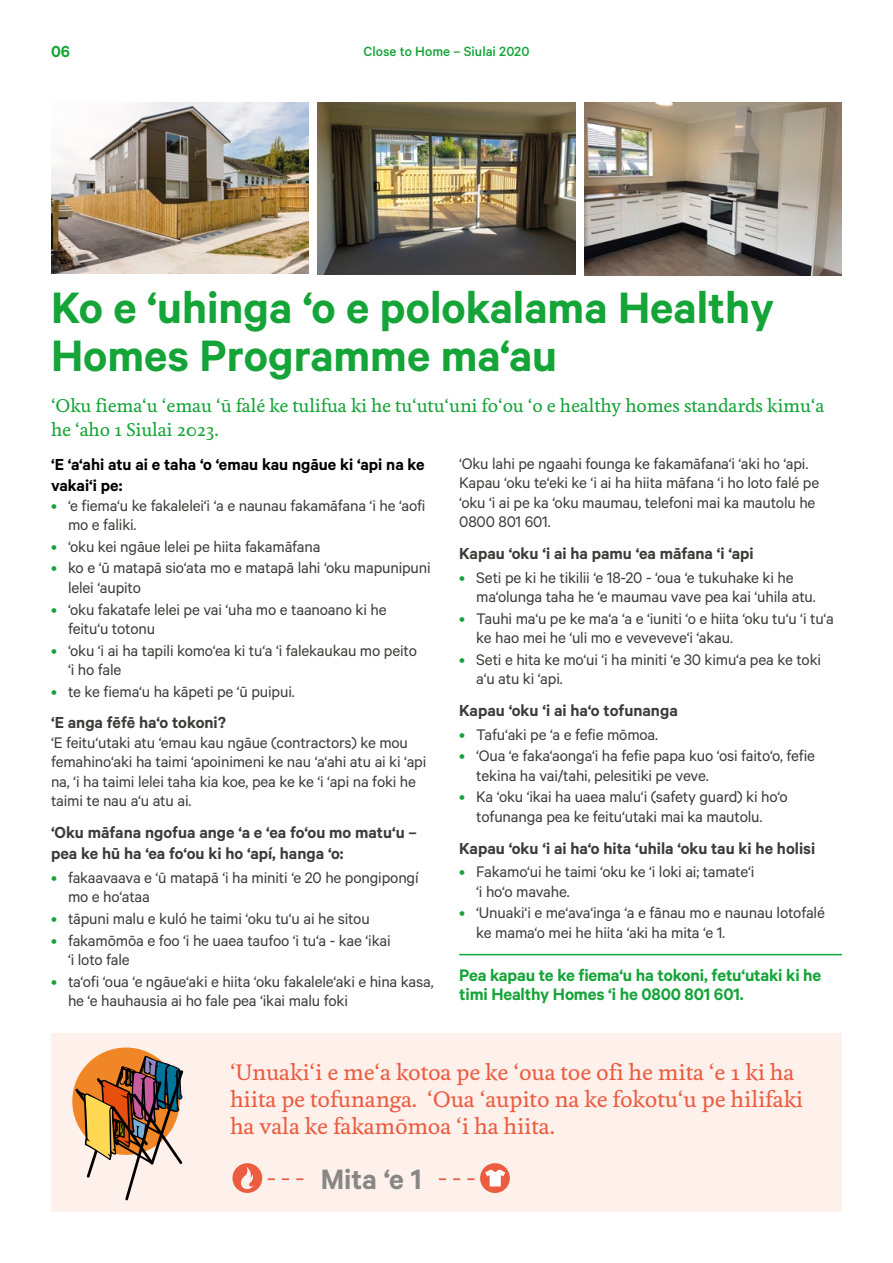
<style>
.page{position:relative;width:893px;height:1263px;background:#fff}
.page>*{position:absolute;margin:0;border:0;box-sizing:border-box;transform-origin:0 0}
.H1_san_serif{font:600 49.5px/48px "Calibre";color:#14a438}
.Heading_22pt{font:600 31.5px "Calibre";color:#878786}
.Body_-_Translation{font:500 21px/27px "Feijoa";letter-spacing:-.01em;color:#eb5c40}
.Body_-_Translation-2{font:600 18.75px/19.5px "Calibre";letter-spacing:-.01em;color:#14a438}
.Subhead{font:600 18px/21px "Calibre";color:#3c3c3a}
.Subhead-2{font:600 18px/21px "Calibre";color:#000}
.t1{font:600 18px "Calibre";color:#14a438}
.Body_-_Translation-3{font:17.25px/19.5px "Calibre";letter-spacing:-.01em;color:#3c3c3a}
.Body_-_Translation-4{font:500 17.25px/24px "Feijoa";letter-spacing:-.01em;color:#14a438}
.t2{font:500 15px "Calibre";color:#14a438}
.s1{color:#14a438}
</style>
<div class="page">
<img style="left:51px;top:102px;width:257px;height:172px">
<img style="left:317px;top:102px;width:259px;height:172px">
<img style="left:585px;top:102px;width:257px;height:174px">
<hr style="left:459px;top:954px;width:383px;height:1px;background:#14a438">
<div style="left:51px;top:1033px;width:791px;height:179px;background:#fef0eb"></div>
<svg style="left:72px;top:1047px;width:108px;height:108px"></svg>
<svg style="left:75px;top:1055px;width:108px;height:145px"></svg>
<svg style="left:232px;top:1163px;width:30px;height:30px"></svg>
<div style="left:480px;top:1163px;width:30px;height:30px;background:#eb5c40;border-radius:50%"></div>
<svg style="left:485px;top:1170px;width:20px;height:16px"></svg>
<svg style="left:268px;top:1178px;width:207px;height:2px"></svg>
<div style="left:311px;top:1169px;width:121px;height:27px;background:#fef0eb"></div>
<p class="t1" style="left:51px;top:41px;width:21px">06</p>
<p class="t2" style="left:364px;top:42px;width:167px">Close to Home – Siulai 2020</p>
<p class="H1_san_serif" style="left:51px;top:283px;width:725px">Ko e ‘uhinga ‘o e polokalama Healthy<br>Homes Programme ma‘au</p>
<p class="Body_-_Translation-4" style="left:51px;top:395px;width:775px">‘Oku fiema‘u ‘emau ‘ū falé ke tulifua ki he tu‘utu‘uni fo‘ou ‘o e healthy homes standards kimu‘a he ‘aho 1 Siulai 2023.</p>
<p class="Subhead-2" style="left:51px;top:453px;width:375px">‘E ‘a‘ahi atu ai e taha ‘o ‘emau kau ngāue ki ‘api na ke vakai‘i pe:</p>
<p class="Body_-_Translation-3" style="left:68px;top:495px;width:359px;text-indent:-17px"><span class="s1">•</span> ‘e fiema‘u ke fakalelei‘i ‘a e naunau fakamāfana ‘i he ‘aofi mo e faliki.</p>
<p class="Body_-_Translation-3" style="left:51px;top:536px;width:271px"><span class="s1">•</span> ‘oku kei ngāue lelei pe hiita fakamāfana</p>
<p class="Body_-_Translation-3" style="left:68px;top:558px;width:364px;text-indent:-17px"><span class="s1">•</span> ko e ‘ū matapā sio‘ata mo e matapā lahi ‘oku mapunipuni lelei ‘aupito</p>
<p class="Body_-_Translation-3" style="left:68px;top:599px;width:320px;text-indent:-17px"><span class="s1">•</span> ‘oku fakatafe lelei pe vai ‘uha mo e taanoano ki he feitu‘u totonu</p>
<p class="Body_-_Translation-3" style="left:68px;top:640px;width:350px;text-indent:-17px"><span class="s1">•</span> ‘oku ‘i ai ha tapili komo‘ea ki tu‘a ‘i falekaukau mo peito ‘i ho fale</p>
<p class="Body_-_Translation-3" style="left:51px;top:681px;width:245px"><span class="s1">•</span> te ke fiema‘u ha kāpeti pe ‘ū puipui.</p>
<p class="Subhead" style="left:51px;top:712px;width:176px">‘E anga fēfē ha‘o tokoni?</p>
<p class="Body_-_Translation-3" style="left:51px;top:732px;width:377px">‘E feitu‘utaki atu ‘emau kau ngāue (contractors) ke mou femahino‘aki ha taimi ‘apoinimeni ke nau ‘a‘ahi atu ai ki ‘api na, ‘i ha taimi lelei taha kia koe, pea ke ke ‘i ‘api na foki he taimi te nau a‘u atu ai.</p>
<p class="Subhead" style="left:51px;top:821px;width:368px">‘Oku māfana ngofua ange ‘a e ‘ea fo‘ou mo matu‘u – pea ke hū ha ‘ea fo‘ou ki ho ‘apí, hanga ‘o:</p>
<p class="Body_-_Translation-3" style="left:68px;top:867px;width:352px;text-indent:-17px"><span class="s1">•</span> fakaavaava e ‘ū matapā ‘i ha miniti ‘e 20 he pongipongí mo e ho‘ataa</p>
<p class="Body_-_Translation-3" style="left:51px;top:908px;width:320px"><span class="s1">•</span> tāpuni malu e kuló he taimi ‘oku tu‘u ai he sitou</p>
<p class="Body_-_Translation-3" style="left:68px;top:930px;width:324px;text-indent:-17px"><span class="s1">•</span> fakamōmōa e foo ‘i he uaea taufoo ‘i tu‘a - kae ‘ikai ‘i loto fale</p>
<p class="Body_-_Translation-3" style="left:68px;top:971px;width:367px;text-indent:-17px"><span class="s1">•</span> ta‘ofi ‘oua ‘e ngāue‘aki e hiita ‘oku fakalele‘aki e hina kasa, he ‘e hauhausia ai ho fale pea ‘ikai malu foki</p>
<p class="Body_-_Translation-3" style="left:459px;top:453px;width:361px">‘Oku lahi pe ngaahi founga ke fakamāfana‘i ‘aki ho ‘api.<br>Kapau ‘oku te‘eki ke ‘i ai ha hiita māfana ‘i ho loto falé pe ‘oku ‘i ai pe ka ‘oku maumau, telefoni mai ka mautolu he 0800 801 601.</p>
<p class="Subhead" style="left:459px;top:542px;width:296px">Kapau ‘oku ‘i ai ha pamu ‘ea māfana ‘i ‘api</p>
<p class="Body_-_Translation-3" style="left:476px;top:567px;width:341px;text-indent:-17px"><span class="s1">•</span> Seti pe ki he tikilii ‘e 18-20 - ‘oua ‘e tukuhake ki he ma‘olunga taha he ‘e maumau vave pea kai ‘uhila atu.</p>
<p class="Body_-_Translation-3" style="left:476px;top:608px;width:359px;text-indent:-17px"><span class="s1">•</span> Tauhi ma‘u pe ke ma‘a ‘a e ‘iuniti ‘o e hiita ‘oku tu‘u ‘i tu‘a ke hao mei he ‘uli mo e veveveve‘i ‘akau.</p>
<p class="Body_-_Translation-3" style="left:476px;top:649px;width:346px;text-indent:-17px"><span class="s1">•</span> Seti e hita ke mo‘ui ‘i ha miniti ‘e 30 kimu‘a pea ke toki a‘u atu ki ‘api.</p>
<p class="Subhead" style="left:459px;top:699px;width:220px">Kapau ‘oku ‘i ai ha‘o tofunanga</p>
<p class="Body_-_Translation-3" style="left:459px;top:724px;width:200px"><span class="s1">•</span> Tafu‘aki pe ‘a e fefie mōmoa.</p>
<p class="Body_-_Translation-3" style="left:476px;top:746px;width:340px;text-indent:-17px"><span class="s1">•</span> ‘Oua ‘e faka‘aonga‘i ha fefie papa kuo ‘osi faito‘o, fefie tekina ha vai/tahi, pelesitiki pe veve.</p>
<p class="Body_-_Translation-3" style="left:459px;top:787px;width:330px;text-align:center"><span class="s1">•</span> Ka ‘oku ‘ikai ha uaea malu‘i (safety guard) ki ho‘o tofunanga pea ke feitu‘utaki mai ka mautolu.</p>
<p class="Subhead" style="left:459px;top:837px;width:357px">Kapau ‘oku ‘i ai ha‘o hita ‘uhila ‘oku tau ki he holisi</p>
<p class="Body_-_Translation-3" style="left:476px;top:862px;width:280px;text-indent:-17px"><span class="s1">•</span> Fakamo‘ui he taimi ‘oku ke ‘i loki ai; tamate‘i ‘i ho‘o mavahe.</p>
<p class="Body_-_Translation-3" style="left:476px;top:903px;width:350px;text-indent:-17px"><span class="s1">•</span> ‘Unuaki‘i e me‘ava‘inga ‘a e fānau mo e naunau lotofalé ke mama‘o mei he hiita ‘aki ha mita ‘e 1.</p>
<p class="Body_-_Translation-2" style="left:459px;top:965px;width:364px">Pea kapau te ke fiema‘u ha tokoni, fetu‘utaki ki he timi Healthy Homes ‘i he 0800 801 601.</p>
<p class="Body_-_Translation" style="left:230px;top:1059px;width:575px">‘Unuaki‘i e me‘a kotoa pe ke ‘oua toe ofi he mita ‘e 1 ki ha hiita pe tofunanga. ‘Oua ‘aupito na ke fokotu‘u pe hilifaki ha vala ke fakamōmoa ‘i ha hiita.</p>
<p class="Heading_22pt" style="left:321px;top:1161px;width:102px">Mita ‘e 1</p>
</div>
